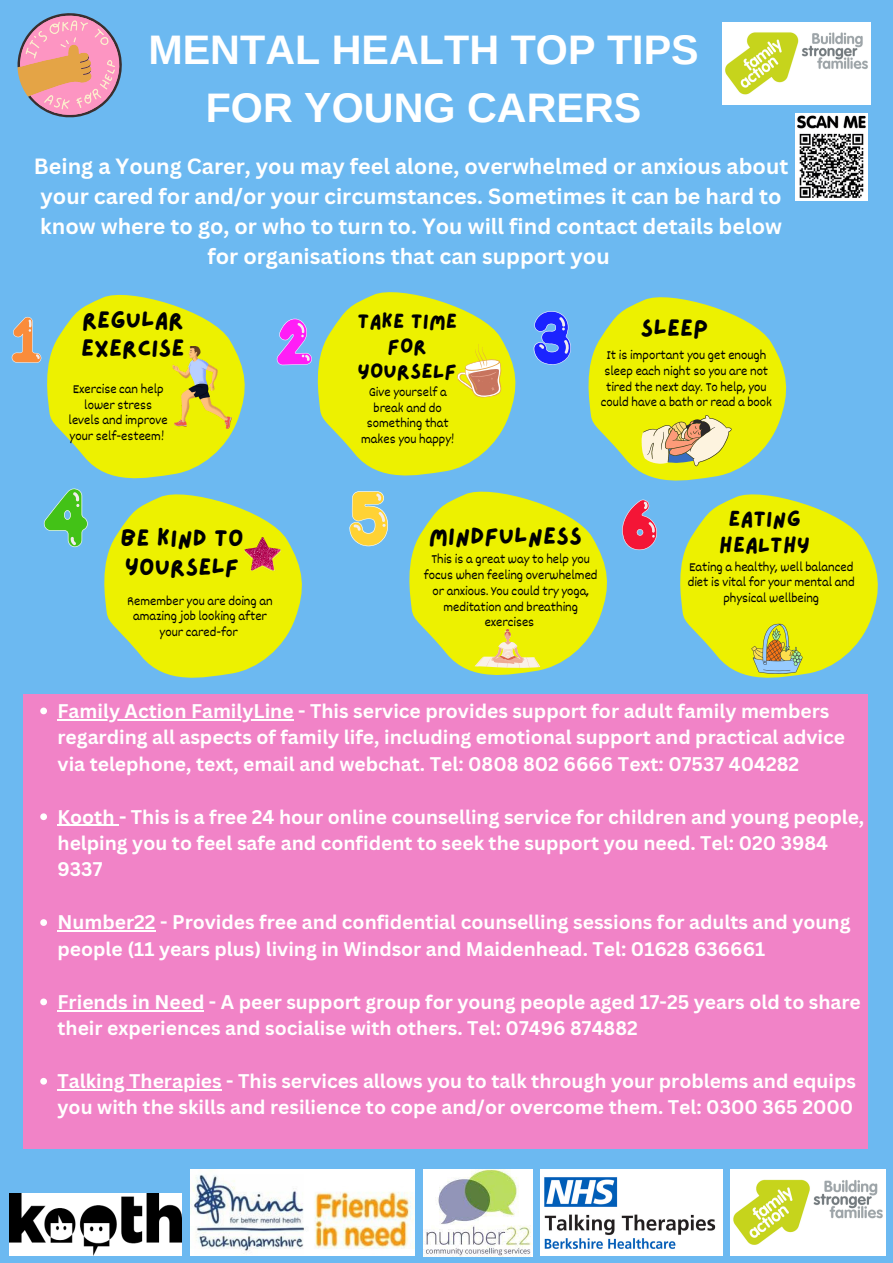
<style>
.page{position:relative;width:893px;height:1263px;background:#6cb9f1}
.page>*{position:absolute;margin:0;border:0;box-sizing:border-box;transform-origin:0 0}
.t1{font:700 41.25px/57.4px "Arimo";color:#fff;text-align:center}
.t2{font:24.08px/28.5px "Lazydog";color:#000}
.t3{font:22.05px/26.2px "Lazydog";color:#000;text-align:center}
.t4{font:700 21.45px/29.8px "Canva Sans";color:#fff;text-align:center}
.t5{font:20.85px/24.8px "Lazydog";color:#000;text-align:center}
.t6{font:700 19.2px/26.5px "Canva Sans";color:#fff}
.t7{font:13.35px/15.7px "Dekko";color:#000;text-align:center}
</style>
<div class="page">
<img style="left:722px;top:22px;width:148px;height:83px">
<div style="left:23px;top:695px;width:844px;height:454px;background:#f183c7"></div>
<svg style="left:40px;top:707px;width:7px;height:7px"></svg>
<hr style="left:58px;top:719px;width:236px;height:1px;background:#fff">
<svg style="left:40px;top:813px;width:7px;height:7px"></svg>
<hr style="left:58px;top:825px;width:61px;height:1px;background:#fff">
<svg style="left:40px;top:919px;width:7px;height:7px"></svg>
<hr style="left:58px;top:930px;width:98px;height:2px;background:#fff">
<svg style="left:40px;top:998px;width:7px;height:7px"></svg>
<hr style="left:58px;top:1010px;width:146px;height:1px;background:#fff">
<svg style="left:40px;top:1078px;width:7px;height:6px"></svg>
<hr style="left:58px;top:1089px;width:164px;height:2px;background:#fff">
<svg style="left:17px;top:13px;width:105px;height:105px"></svg>
<img style="left:795px;top:114px;width:72px;height:86px">
<img style="left:423px;top:1169px;width:109px;height:87px">
<img style="left:540px;top:1169px;width:183px;height:86px">
<img style="left:10px;top:1194px;width:172px;height:61px">
<img style="left:731px;top:1169px;width:154px;height:86px">
<img style="left:190px;top:1169px;width:225px;height:86px">
<svg style="left:12px;top:292px;width:866px;height:386px"></svg>
<h1 class="t1" style="left:148px;top:21px;width:552px">MENTAL HEALTH TOP TIPS<br>FOR YOUNG CARERS</h1>
<p class="t4" style="left:34px;top:151px;width:756px">Being a Young Carer, you may feel alone, overwhelmed or anxious about your cared for and/or your circumstances. Sometimes it can be hard to know where to go, or who to turn to. You will find contact details below for organisations that can support you</p>
<p class="t2" style="left:81px;top:306px;width:105px">REGULAR<br>EXERCISE</p>
<p class="t7" style="left:69px;top:380px;width:101px">Exercise can help lower stress levels and improve your self-esteem!</p>
<p class="t2" style="left:121px;top:525px;width:125px">BE KIND TO<br>YOURSELF</p>
<p class="t7" style="left:127px;top:592px;width:147px">Remember you are doing an amazing job looking after your cared-for</p>
<p class="t5" style="left:357px;top:310px;width:101px">TAKE TIME<br>FOR<br>YOURSELF</p>
<p class="t7" style="left:361px;top:383px;width:95px">Give yourself a break and do something that makes you happy!</p>
<p class="t2" style="left:640px;top:315px;width:69px">SLEEP</p>
<p class="t7" style="left:601px;top:347px;width:173px">It is important you get enough sleep each night so you are not tired the next day. To help, you could have a bath or read a book</p>
<p class="t2" style="left:429px;top:523px;width:155px">MINDFULNESS</p>
<p class="t7" style="left:424px;top:551px;width:175px">This is a great way to help you focus when feeling overwhelmed or anxious. You could try yoga, meditation and breathing exercises</p>
<p class="t3" style="left:719px;top:507px;width:92px">EATING<br>HEALTHY</p>
<p class="t7" style="left:687px;top:558px;width:169px">Eating a healthy, well balanced diet is vital for your mental and physical wellbeing</p>
<p class="t6" style="left:58px;top:697px;width:789px">Family Action FamilyLine - This service provides support for adult family members regarding all aspects of family life, including emotional support and practical advice via telephone, text, email and webchat. Tel: 0808 802 6666 Text: 07537 404282</p>
<p class="t6" style="left:58px;top:803px;width:808px">Kooth - This is a free 24 hour online counselling service for children and young people, helping you to feel safe and confident to seek the support you need. Tel: 020 3984<br>9337</p>
<p class="t6" style="left:58px;top:908px;width:794px">Number22 - Provides free and confidential counselling sessions for adults and young people (11 years plus) living in Windsor and Maidenhead. Tel: 01628 636661</p>
<p class="t6" style="left:58px;top:988px;width:805px">Friends in Need - A peer support group for young people aged 17-25 years old to share their experiences and socialise with others. Tel: 07496 874882</p>
<p class="t6" style="left:58px;top:1067px;width:800px">Talking Therapies - This services allows you to talk through your problems and equips you with the skills and resilience to cope and/or overcome them. Tel: 0300 365 2000</p>
</div>
